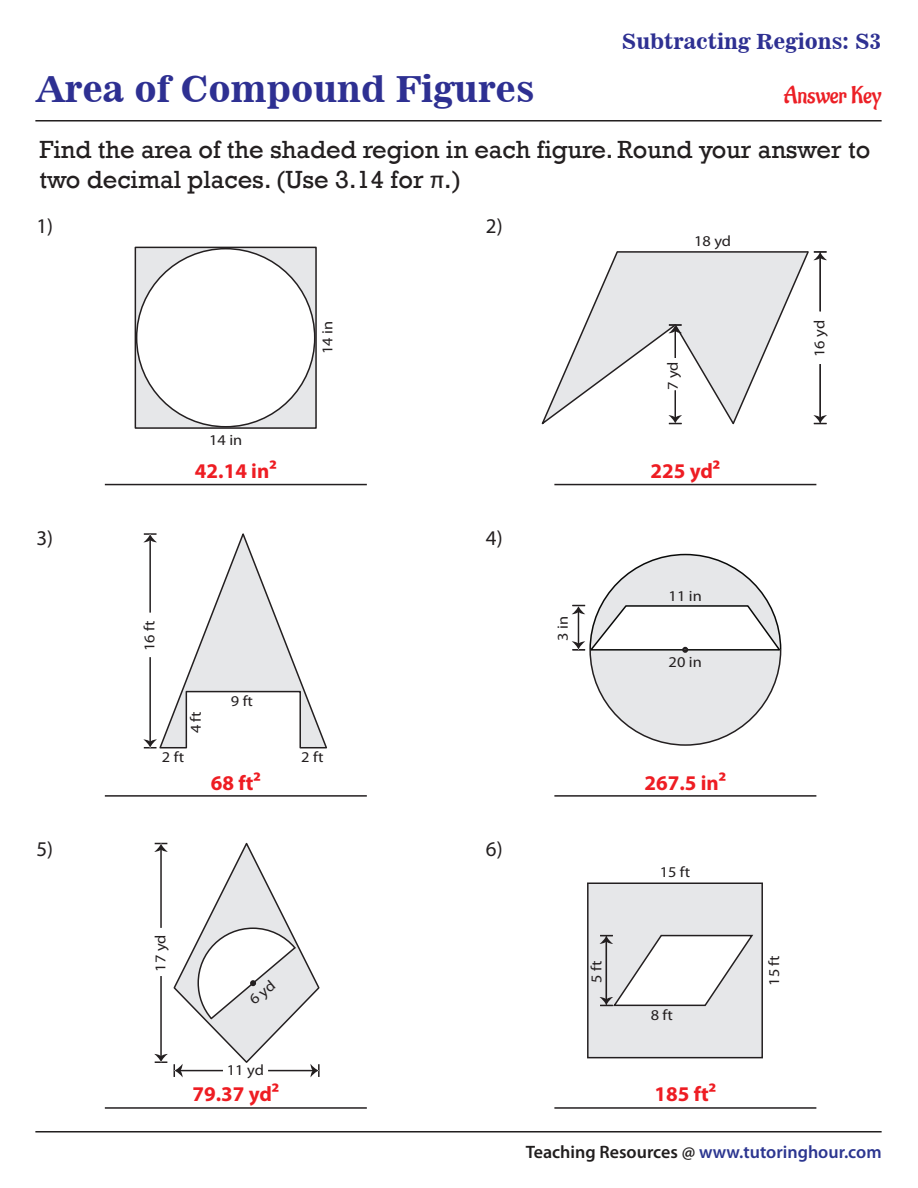
<style>
.page{position:relative;width:918px;height:1188px;background:#fff}
.page>*{position:absolute;margin:0;border:0;box-sizing:border-box;transform-origin:0 0}
.t1{font:36px "News 701 BT Bold A";color:#2e3092}
.t2{font:25.5px/30.6px "Rockwell";color:#231f20}
.t3{font:24px "Aladin";color:#ec2026}
.t4{font:700 21px "Myriad Pro";color:#ee1d23}
.t5{font:21px "News 701 BT Bold A";color:#2e3092}
.t6{font:21px "Myriad Pro";color:#231f20}
.t7{font:600 18px "Myriad Pro";color:#2c3690}
.t8{font:15px "Myriad Pro";color:#231f20;scale:1.09 1}
.s1{font-family:"Myriad Pro"}
.s2{color:#211e1e}
</style>
<div class="page">
<hr style="left:105px;top:484px;width:262px;height:1px;background:#231f20">
<hr style="left:554px;top:484px;width:262px;height:1px;background:#231f20">
<hr style="left:554px;top:795px;width:262px;height:2px;background:#231f20">
<hr style="left:105px;top:1107px;width:262px;height:2px;background:#231f20">
<hr style="left:554px;top:1107px;width:262px;height:2px;background:#231f20">
<svg style="left:541px;top:251px;width:268px;height:174px"></svg>
<hr style="left:617px;top:251px;width:191px;height:2px;background:#231f20">
<hr style="left:819px;top:257px;width:2px;height:54px;background:#231f20">
<svg style="left:813px;top:251px;width:14px;height:9px"></svg>
<hr style="left:819px;top:364px;width:2px;height:54px;background:#231f20">
<svg style="left:813px;top:415px;width:14px;height:9px"></svg>
<svg style="left:668px;top:390px;width:14px;height:34px"></svg>
<svg style="left:668px;top:324px;width:14px;height:34px"></svg>
<svg style="left:134px;top:246px;width:183px;height:183px"></svg>
<svg style="left:143px;top:533px;width:184px;height:216px"></svg>
<hr style="left:35px;top:120px;width:847px;height:2px;background:#211e1e">
<hr style="left:35px;top:1131px;width:847px;height:2px;background:#211e1e">
<hr style="left:105px;top:795px;width:262px;height:2px;background:#231f20">
<svg style="left:572px;top:553px;width:210px;height:193px"></svg>
<svg style="left:588px;top:883px;width:174px;height:175px"></svg>
<svg style="left:154px;top:842px;width:166px;height:235px"></svg>
<p class="t5" style="left:621px;top:33px;width:262px">Subtracting Regions: S3</p>
<h1 class="t1" style="left:36px;top:74px;width:500px">Area of Compound Figures</h1>
<p class="t3" style="left:784px;top:86px;width:99px">Answer Key</p>
<p class="t2" style="left:39px;top:136px;width:833px">Find the area of the shaded region in each figure. Round your answer to two decimal places. (Use 3.14 for <span class="s1">π</span>.)</p>
<p class="t6" style="left:36px;top:218px;width:18px">1)</p>
<p class="t6" style="left:486px;top:218px;width:18px">2)</p>
<p class="t8" style="left:694px;top:235px;width:36px">18 yd</p>
<p class="t8" style="left:322px;top:354px;width:32px;rotate:-90deg">14 in</p>
<p class="t8" style="left:814px;top:357px;width:36px;rotate:-90deg">16 yd</p>
<p class="t6" style="left:36px;top:530px;width:18px">3)</p>
<p class="t6" style="left:36px;top:841px;width:18px">5)</p>
<p class="t8" style="left:209px;top:434px;width:32px">14 in</p>
<p class="t4" style="left:195px;top:460px;width:83px">42.14 in2</p>
<p class="t8" style="left:144px;top:651px;width:30px;rotate:-90deg">16 ft</p>
<p class="t8" style="left:190px;top:733px;width:22px;rotate:-90deg">4 ft</p>
<p class="t8" style="left:231px;top:695px;width:22px">9 ft</p>
<p class="t8" style="left:162px;top:751px;width:22px">2 ft</p>
<p class="t8" style="left:301px;top:751px;width:22px">2 ft</p>
<p class="t4" style="left:211px;top:772px;width:52px">68 ft2</p>
<p class="t8" style="left:155px;top:972px;width:36px;rotate:-90deg">17 yd</p>
<p class="t8" style="left:227px;top:1064px;width:36px">11 yd</p>
<p class="t4" style="left:192px;top:1083px;width:88px">79.37 yd2</p>
<p class="t6" style="left:486px;top:530px;width:18px">4)</p>
<p class="t8" style="left:557px;top:641px;width:24px;rotate:-90deg">3 in</p>
<p class="t8" style="left:667px;top:390px;width:28px;rotate:-90deg">7 yd</p>
<p class="t4" style="left:651px;top:460px;width:71px">225 yd2</p>
<p class="t8" style="left:669px;top:590px;width:32px">11 in</p>
<p class="t8" style="left:669px;top:657px;width:32px">20 in</p>
<p class="t6" style="left:486px;top:841px;width:18px">6)</p>
<p class="t4" style="left:645px;top:772px;width:83px">267.5 in2</p>
<p class="t8" style="left:660px;top:866px;width:30px">15 ft</p>
<p class="t8" style="left:591px;top:983px;width:22px;rotate:-90deg">5 ft</p>
<p class="t8" style="left:768px;top:986px;width:30px;rotate:-90deg">15 ft</p>
<p class="t8" style="left:651px;top:1010px;width:22px">8 ft</p>
<p class="t4" style="left:655px;top:1083px;width:63px">185 ft2</p>
<p class="t7" style="left:526px;top:1145px;width:357px"><span class="s2">Teaching Resources @</span> www.tutoringhour.com</p>
</div>
